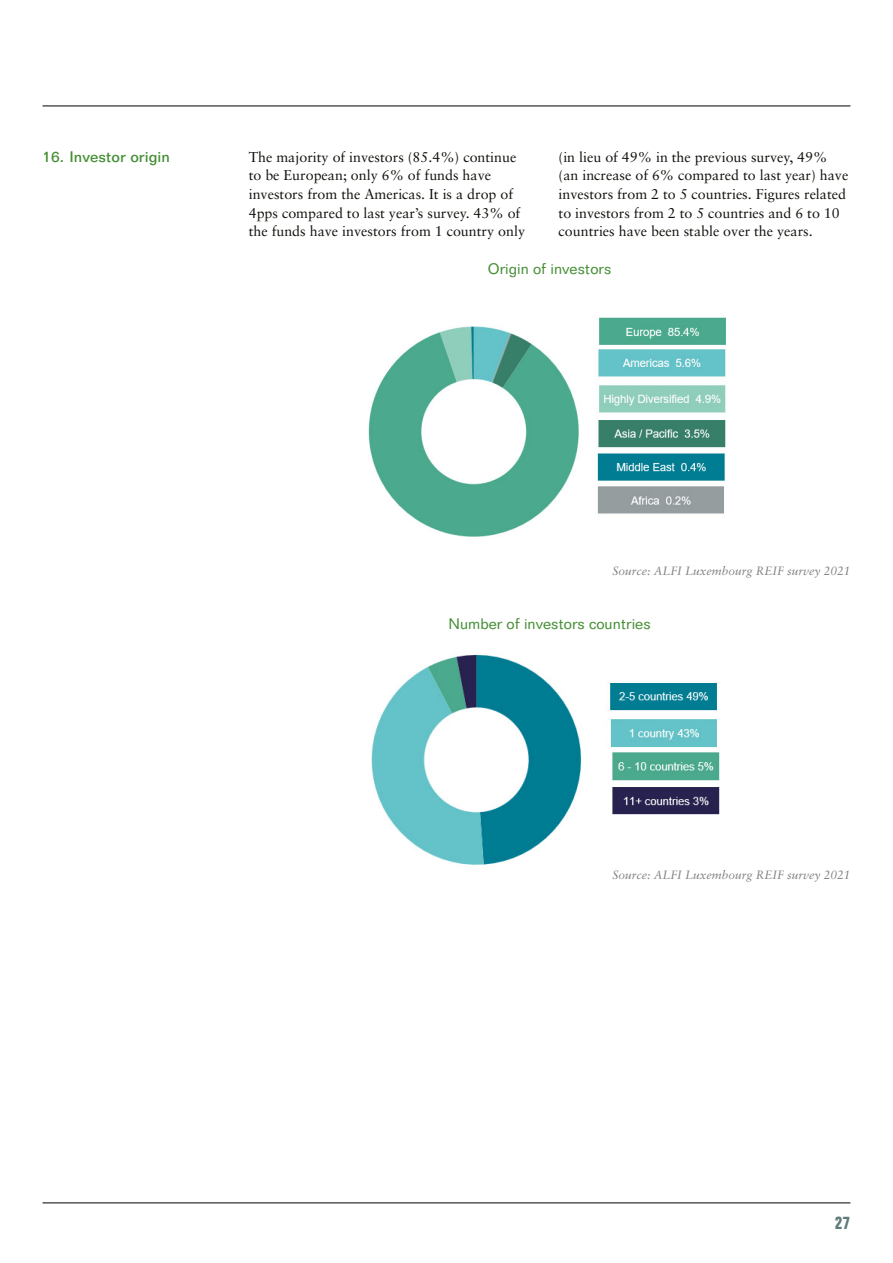
<style>
.page{position:relative;width:893px;height:1263px;background:#fff}
.page>*{position:absolute;margin:0;border:0;box-sizing:border-box;transform-origin:0 0}
.t1{font:700 condensed 18px "Folio BT";color:#617a7b}
.t2{font:15px "Folio BT";color:#448f34}
.t3{font:500 15px "Folio BT";color:#448f34}
.t4{font:14.25px/18.8px "Sabon";color:#12110c}
.t5{font:italic 12px "Sabon";color:#808080}
</style>
<div class="page">
<hr style="left:43px;top:1202px;width:807px;height:1px;background:#000">
<hr style="left:43px;top:106px;width:807px;height:1px;background:#000">
<img style="left:368px;top:317px;width:358px;height:220px">
<img style="left:371px;top:654px;width:349px;height:211px">
<p class="t3" style="left:43px;top:147px;width:129px">16. Investor origin</p>
<p class="t4" style="left:249px;top:147px;width:278px">The majority of investors (85.4%) continue to be European; only 6% of funds have investors from the Americas. It is a drop of 4pps compared to last year’s survey. 43% of the funds have investors from 1 country only</p>
<p class="t4" style="left:559px;top:147px;width:291px">(in lieu of 49% in the previous survey, 49% (an increase of 6% compared to last year) have investors from 2 to 5 countries. Figures related to investors from 2 to 5 countries and 6 to 10 countries have been stable over the years.</p>
<p class="t2" style="left:488px;top:259px;width:125px">Origin of investors</p>
<p class="t5" style="left:612px;top:563px;width:240px">Source: ALFI Luxembourg REIF survey 2021</p>
<p class="t2" style="left:449px;top:615px;width:204px">Number of investors countries</p>
<p class="t5" style="left:612px;top:868px;width:240px">Source: ALFI Luxembourg REIF survey 2021</p>
<p class="t1" style="left:835px;top:1211px;width:17px">27</p>
</div>
